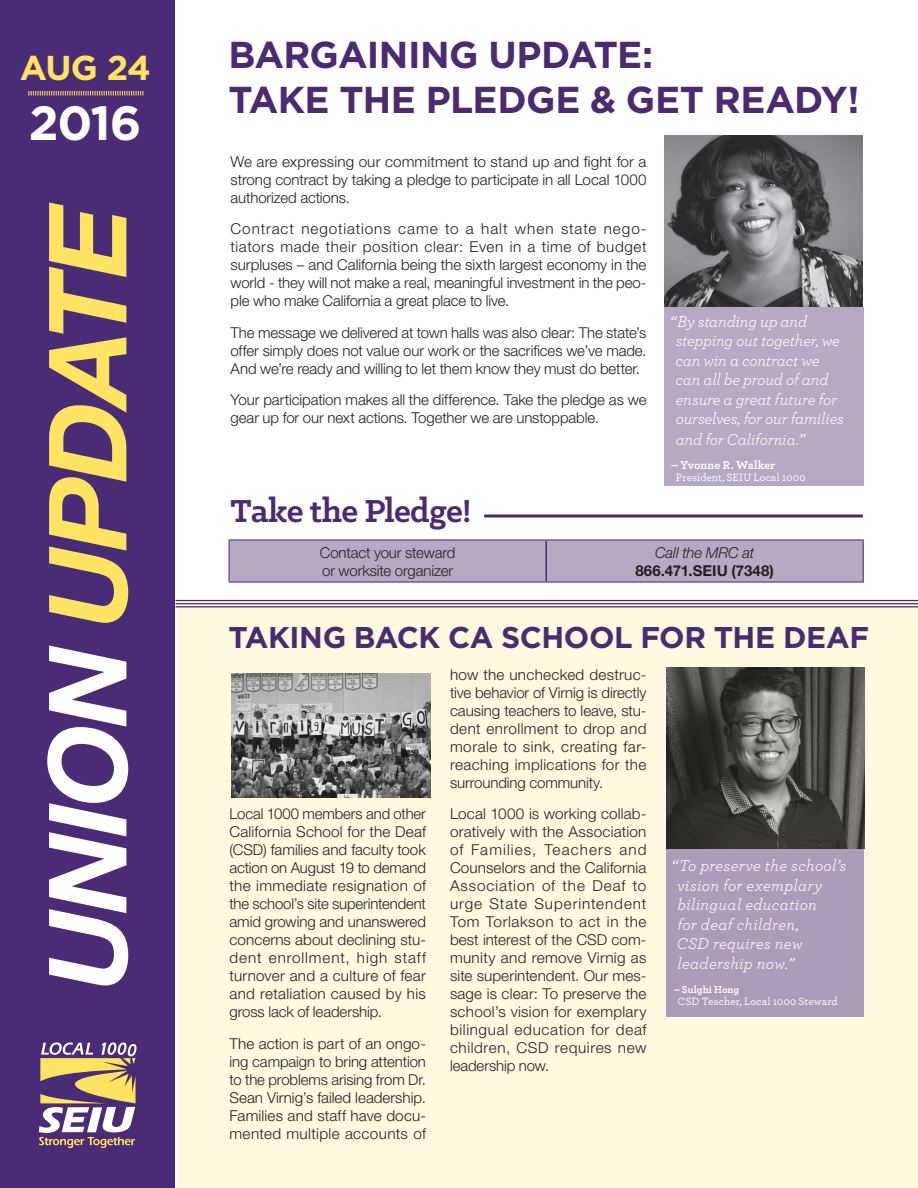
<style>
.page{position:relative;width:918px;height:1188px;background:#fff}
.page>*{position:absolute;margin:0;border:0;box-sizing:border-box;transform-origin:0 0}
.t1{font:700 48px "Gotham";color:#fff}
.Body_Copy{font:700 37.5px/45px "Gotham";letter-spacing:-.015em;color:#4a2b70}
.Body_Copy-2{font:700 36px "Klinic Slab";letter-spacing:-.02em;color:#4a2b70}
.t2{font:700 34.5px "Gotham";color:#ffe362}
.Body_Copy-3{font:700 30px "Gotham";letter-spacing:-.015em;color:#4a2b70}
.PullQuote{font:italic 16.5px/19.5px "Archer";letter-spacing:-.01em;color:#fff}
.PullQuote-2{font:italic 16.5px/19.5px "Archer";letter-spacing:.015em;color:#fff}
.Body_Copy-4{font:300 15px/18px "Helvetica Neue LT Std";letter-spacing:-.005em;color:#231f20;text-align:justify}
.Body_Copy-5{font:700 15px/18px "Helvetica Neue LT Std";letter-spacing:.005em;color:#231f20;text-align:center}
.PullQuote-3{font:700 12px "Archer";color:#fff}
.PullQuote-4{font:500 11.1px "Archer";letter-spacing:.005em;color:#fff}
.PullQuote-5{font:700 10.5px "Archer";color:#fff}
.s1{font-weight:300;font-style:italic}
</style>
<div class="page">
<div style="left:0;top:0;width:176px;height:1188px;background:#4a2b76"></div>
<svg style="left:49px;top:202px;width:79px;height:421px"></svg>
<svg style="left:47px;top:646px;width:81px;height:339px"></svg>
<svg style="left:39px;top:1042px;width:98px;height:106px"></svg>
<svg style="left:28px;top:91px;width:116px;height:4px"></svg>
<div style="left:177px;top:599px;width:741px;height:589px;background:#fef9df"></div>
<img style="left:666px;top:668px;width:198px;height:181px">
<div style="left:666px;top:849px;width:198px;height:168px;background:#ab9cba"></div>
<div style="left:230px;top:541px;width:632px;height:40px;background:#b6a9c3"></div>
<hr style="left:228px;top:539px;width:318px;height:2px;background:#755c8d">
<hr style="left:228px;top:541px;width:2px;height:40px;background:#755c8d">
<hr style="left:546px;top:539px;width:318px;height:2px;background:#755c8d">
<hr style="left:862px;top:541px;width:2px;height:40px;background:#755c8d">
<hr style="left:228px;top:581px;width:318px;height:2px;background:#755c8d">
<hr style="left:546px;top:581px;width:318px;height:2px;background:#755c8d">
<hr style="left:545px;top:541px;width:2px;height:40px;background:#4a2b70">
<hr style="left:176px;top:600px;width:742px;height:1px;background:#4a2b70">
<hr style="left:176px;top:603px;width:742px;height:1px;background:#4a2b70">
<hr style="left:176px;top:606px;width:742px;height:1px;background:#4a2b70">
<img style="left:664px;top:135px;width:199px;height:173px">
<div style="left:664px;top:308px;width:200px;height:178px;background:#b6a9c3"></div>
<img style="left:232px;top:673px;width:198px;height:124px">
<hr style="left:484px;top:514px;width:379px;height:3px;background:#4a2b70">
<h3 class="t2" style="left:20px;top:48px;width:133px">AUG 24</h3>
<h1 class="t1" style="left:29px;top:95px;width:114px">2016</h1>
<p class="Body_Copy" style="left:228px;top:31px;width:633px">BARGAINING UPDATE:<br>TAKE THE PLEDGE &amp; GET READY!</p>
<p class="Body_Copy-4" style="left:231px;top:152px;width:417px">We are expressing our commitment to stand up and fight for a strong contract by taking a pledge to participate in all Local 1000 authorized actions.</p>
<p class="Body_Copy-4" style="left:231px;top:219px;width:417px">Contract negotiations came to a halt when state nego&shy;tiators made their position clear: Even in a time of budget surpluses – and California being the sixth largest economy in the world - they will not make a real, meaningful investment in the peo&shy;ple who make California a great place to live.</p>
<p class="Body_Copy-4" style="left:231px;top:323px;width:417px">The message we delivered at town halls was also clear: The state’s offer simply does not value our work or the sacrifices we’ve made.<br>And we’re ready and willing to let them know they must do better.</p>
<p class="Body_Copy-4" style="left:231px;top:390px;width:417px">Your participation makes all the difference. Take the pledge as we gear up for our next actions. Together we are unstoppable.</p>
<p class="PullQuote" style="left:676px;top:311px;width:170px;text-indent:-6px">“By standing up and stepping out together, we can win a contract we can all be proud of and ensure a great future for ourselves, for our families</p>
<p class="PullQuote" style="left:676px;top:429px;width:130px">and for California.”</p>
<p class="PullQuote-3" style="left:671px;top:456px;width:106px">– Yvonne R. Walker</p>
<p class="PullQuote-4" style="left:676px;top:470px;width:131px">President, SEIU Local 1000</p>
<p class="Body_Copy-2" style="left:231px;top:487px;width:242px">Take the Pledge!</p>
<p class="Body_Copy-4" style="left:320px;top:543px;width:137px">Contact your steward or worksite organizer</p>
<p class="Body_Copy-5" style="left:635px;top:543px;width:140px"><span class="s1">Call the MRC at<br></span>866.471.SEIU (7348)</p>
<p class="Body_Copy-3" style="left:228px;top:620px;width:642px">TAKING BACK CA SCHOOL FOR THE DEAF</p>
<p class="Body_Copy-4" style="left:230px;top:804px;width:198px">Local 1000 members and other California School for the Deaf (CSD) families and faculty took action on August 19 to demand the immediate resignation of the school’s site superintendent amid growing and unanswered concerns about declining stu&shy;dent enrollment, high staff turnover and a culture of fear and retaliation caused by his gross lack of leadership.</p>
<p class="Body_Copy-4" style="left:230px;top:1034px;width:198px">The action is part of an ongo&shy;ing campaign to bring attention to the problems arising from Dr.<br>Sean Virnig’s failed leadership.<br>Families and staff have docu&shy;mented multiple accounts of</p>
<p class="Body_Copy-4" style="left:450px;top:665px;width:198px">how the unchecked destruc&shy;tive behavior of Virnig is directly causing teachers to leave, stu&shy;dent enrollment to drop and morale to sink, creating far&shy;reaching implications for the surrounding community.</p>
<p class="Body_Copy-4" style="left:450px;top:804px;width:198px">Local 1000 is working collab&shy;oratively with the Association of Families, Teachers and Counselors and the California Association of the Deaf to urge State Superintendent Tom Torlakson to act in the best interest of the CSD com&shy;munity and remove Virnig as site superintendent. Our mes&shy;sage is clear: To preserve the school’s vision for exemplary bilingual education for deaf children, CSD requires new leadership now.</p>
<p class="PullQuote-2" style="left:677px;top:855px;width:171px;text-indent:-5px">“To preserve the school’s vision for exemplary bilingual education<br>for deaf children,<br>CSD requires new leadership now.”</p>
<p class="PullQuote-5" style="left:674px;top:981px;width:67px">– Sulghi Hong</p>
<p class="PullQuote-4" style="left:677px;top:993px;width:162px">CSD Teacher, Local 1000 Steward</p>
</div>
